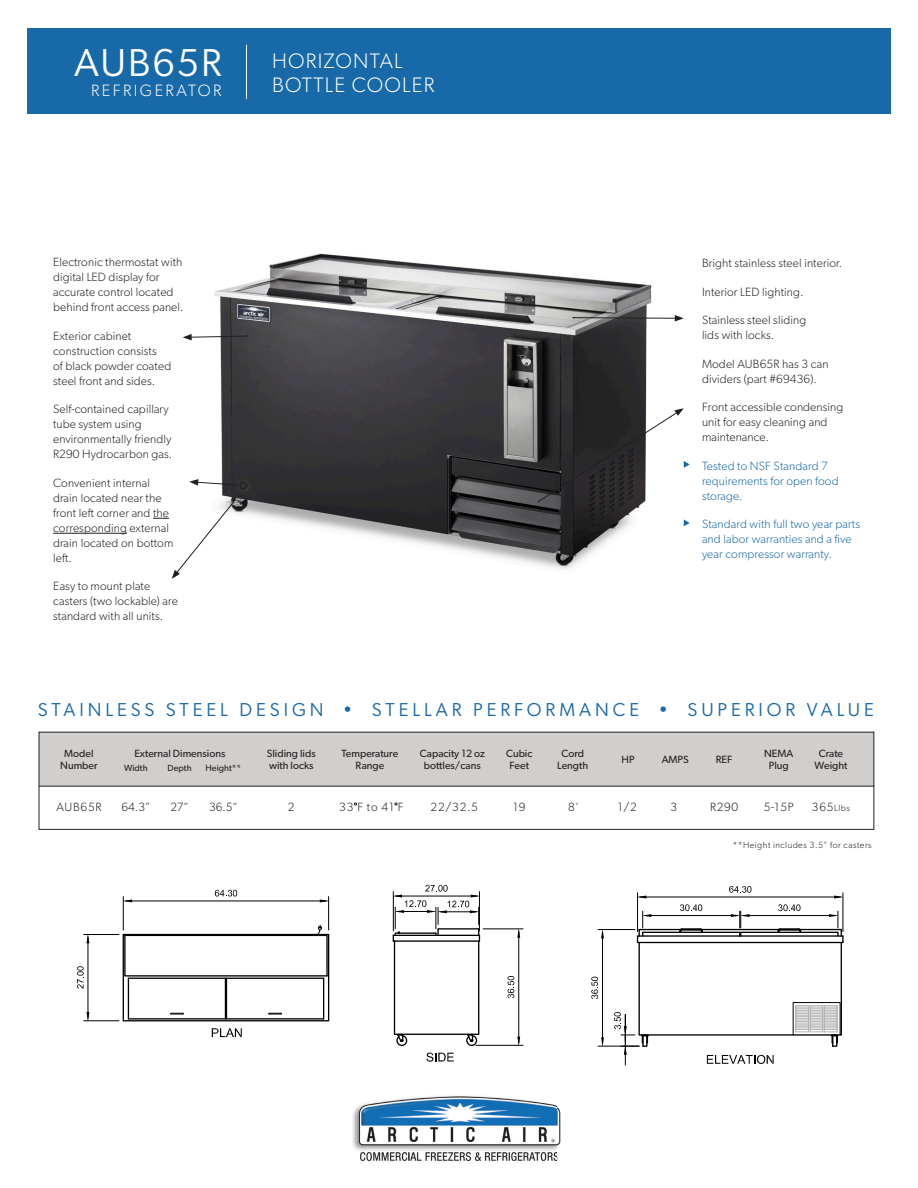
<style>
.page{position:relative;width:918px;height:1188px;background:#fff}
.page>*{position:absolute;margin:0;border:0;box-sizing:border-box;transform-origin:0 0}
.t1{font:39px "Gibson";letter-spacing:.05em;color:#fff}
.t2{font:300 21px "Gibson";letter-spacing:.06em;color:#fff}
.t3{font:18.75px "Gibson";letter-spacing:.21em;color:#1769a8}
.t4{font:300 16.5px "Gibson";letter-spacing:.15em;color:#fff}
.t5{font:300 12px/15px "Gibson";letter-spacing:.01em;color:#231f20}
.t6{font:300 12px/15px "Gibson";letter-spacing:.01em;color:#1769a8}
.t7{font:10.5px/12px "Gibson";color:#231f20}
.t8{font:300 9px "Gibson";letter-spacing:.05em;color:#231f20}
.t9{font:9px "Gibson";color:#231f20}
.s1{font-size:12px}
</style>
<div class="page">
<div style="left:27px;top:28px;width:864px;height:86px;background:#1769a8"></div>
<img style="left:353px;top:1096px;width:208px;height:65px">
<img style="left:214px;top:253px;width:471px;height:316px">
<hr style="left:53px;top:533px;width:74px;height:1px;background:#231f20">
<hr style="left:246px;top:45px;width:1px;height:54px;background:#fff">
<div style="left:39px;top:732px;width:835px;height:54px;background:#d0cfcd"></div>
<div style="left:39px;top:732px;width:835px;height:98px;border:1px solid #231f20"></div>
<hr style="left:39px;top:786px;width:835px;height:1px;background:#231f20">
<svg style="left:684px;top:520px;width:6px;height:6px"></svg>
<svg style="left:212px;top:1028px;width:30px;height:9px"></svg>
<svg style="left:122px;top:925px;width:208px;height:97px"></svg>
<hr style="left:328px;top:897px;width:1px;height:33px;background:#000">
<hr style="left:123px;top:897px;width:1px;height:33px;background:#000">
<hr style="left:128px;top:901px;width:196px;height:1px;background:#000">
<svg style="left:215px;top:890px;width:22px;height:7px"></svg>
<hr style="left:84px;top:1020px;width:35px;height:1px;background:#000">
<hr style="left:84px;top:934px;width:35px;height:1px;background:#000">
<hr style="left:88px;top:939px;width:1px;height:77px;background:#000">
<svg style="left:77px;top:966px;width:7px;height:23px"></svg>
<svg style="left:320px;top:899px;width:9px;height:3px"></svg>
<svg style="left:123px;top:899px;width:9px;height:3px"></svg>
<svg style="left:86px;top:935px;width:3px;height:8px"></svg>
<svg style="left:86px;top:1012px;width:3px;height:9px"></svg>
<svg style="left:426px;top:1053px;width:28px;height:9px"></svg>
<hr style="left:483px;top:928px;width:40px;height:1px;background:#000">
<hr style="left:476px;top:1045px;width:47px;height:1px;background:#000">
<hr style="left:518px;top:933px;width:1px;height:108px;background:#000">
<svg style="left:508px;top:976px;width:6px;height:22px"></svg>
<svg style="left:392px;top:885px;width:89px;height:161px"></svg>
<svg style="left:517px;top:929px;width:3px;height:9px"></svg>
<svg style="left:517px;top:1037px;width:3px;height:8px"></svg>
<svg style="left:707px;top:1055px;width:67px;height:9px"></svg>
<div style="left:793px;top:1002px;width:48px;height:33px;border:1px solid #000"></div>
<div style="left:639px;top:942px;width:203px;height:94px;border:1px solid #000"></div>
<svg style="left:795px;top:1005px;width:44px;height:42px"></svg>
<hr style="left:598px;top:929px;width:37px;height:1px;background:#000">
<hr style="left:598px;top:1046px;width:41px;height:1px;background:#000">
<hr style="left:602px;top:934px;width:1px;height:108px;background:#000">
<svg style="left:591px;top:977px;width:7px;height:22px"></svg>
<hr style="left:637px;top:893px;width:1px;height:39px;background:#000">
<hr style="left:842px;top:893px;width:1px;height:39px;background:#000">
<hr style="left:642px;top:897px;width:197px;height:1px;background:#000">
<svg style="left:729px;top:886px;width:23px;height:7px"></svg>
<svg style="left:638px;top:896px;width:8px;height:2px"></svg>
<svg style="left:834px;top:896px;width:9px;height:2px"></svg>
<svg style="left:636px;top:904px;width:208px;height:40px"></svg>
<svg style="left:601px;top:930px;width:3px;height:8px"></svg>
<svg style="left:601px;top:1037px;width:3px;height:9px"></svg>
<svg style="left:614px;top:1012px;width:35px;height:43px"></svg>
<hr style="left:625px;top:1015px;width:1px;height:50px;background:#000">
<svg style="left:183px;top:334px;width:66px;height:6px"></svg>
<svg style="left:572px;top:315px;width:112px;height:7px"></svg>
<svg style="left:537px;top:408px;width:153px;height:94px"></svg>
<div style="left:233px;top:475px;width:20px;height:20px;background:#2f2e31"></div>
<svg style="left:189px;top:479px;width:58px;height:9px"></svg>
<svg style="left:153px;top:501px;width:81px;height:78px"></svg>
<p class="t1" style="left:74px;top:39px;width:149px">AUB65R</p>
<p class="t4" style="left:91px;top:80px;width:132px">REFRIGERATOR</p>
<p class="t2" style="left:272px;top:48px;width:132px">HORIZONTAL</p>
<p class="t2" style="left:272px;top:72px;width:164px">BOTTLE COOLER</p>
<p class="t5" style="left:53px;top:254px;width:132px">Electronic thermostat with digital LED display for accurate control located behind front access panel.</p>
<p class="t5" style="left:53px;top:328px;width:120px">Exterior cabinet construction consists<br>of black powder coated steel front and sides.</p>
<p class="t5" style="left:53px;top:401px;width:121px">Self-contained capillary tube system using environmentally friendly<br>R290 Hydrocarbon gas.</p>
<p class="t5" style="left:53px;top:475px;width:122px">Convenient internal drain located near the front left corner and the corresponding external drain located on bottom left.</p>
<p class="t5" style="left:53px;top:578px;width:126px">Easy to mount plate casters (two lockable) are standard with all units.</p>
<p class="t5" style="left:702px;top:255px;width:142px">Bright stainless steel interior.</p>
<p class="t5" style="left:702px;top:284px;width:103px">Interior LED lighting.</p>
<p class="t5" style="left:702px;top:312px;width:106px">Stainless steel sliding lids with locks.</p>
<p class="t5" style="left:702px;top:356px;width:128px">Model AUB65R has 3 can dividers (part #69436).</p>
<p class="t5" style="left:702px;top:399px;width:143px">Front accessible condensing unit for easy cleaning and maintenance.</p>
<p class="t6" style="left:702px;top:458px;width:138px">Tested to NSF Standard 7 requirements for open food storage.</p>
<p class="t6" style="left:702px;top:516px;width:160px">Standard with full two year parts and labor warranties and a five year compressor warranty.</p>
<p class="t3" style="left:38px;top:698px;width:838px">STAINLESS STEEL DESIGN • STELLAR PERFORMANCE • SUPERIOR VALUE</p>
<p class="t7" style="left:64px;top:748px;width:31px">Model</p>
<p class="t7" style="left:60px;top:760px;width:39px">Number</p>
<p class="t5" style="left:56px;top:800px;width:46px">AUB65R</p>
<p class="t5" style="left:288px;top:800px;width:8px">2</p>
<p class="t5" style="left:339px;top:800px;width:66px">33 F to 41 F</p>
<p class="t5" style="left:431px;top:800px;width:49px">22/32.5</p>
<p class="t5" style="left:513px;top:800px;width:14px">19</p>
<p class="t5" style="left:568px;top:800px;width:12px">8’</p>
<p class="t5" style="left:618px;top:800px;width:21px">1/2</p>
<p class="t5" style="left:671px;top:800px;width:8px">3</p>
<p class="t5" style="left:710px;top:800px;width:30px">R290</p>
<p class="t5" style="left:764px;top:800px;width:32px">5-15P</p>
<p class="t8" style="left:812px;top:803px;width:40px"><span class="s1">365</span>Llbs</p>
<p class="t7" style="left:267px;top:748px;width:50px">Sliding lids with locks</p>
<p class="t7" style="left:506px;top:748px;width:28px">Cubic</p>
<p class="t7" style="left:420px;top:748px;width:67px;text-align:center">Capacity 12 oz bottles/cans</p>
<p class="t7" style="left:561px;top:748px;width:24px">Cord</p>
<p class="t7" style="left:819px;top:748px;width:26px">Crate</p>
<p class="t7" style="left:815px;top:760px;width:34px">Weight</p>
<p class="t7" style="left:764px;top:748px;width:31px">NEMA</p>
<p class="t7" style="left:769px;top:760px;width:21px">Plug</p>
<p class="t7" style="left:342px;top:748px;width:58px">Temperature</p>
<p class="t7" style="left:356px;top:760px;width:30px">Range</p>
<p class="t7" style="left:134px;top:748px;width:92px">External Dimensions</p>
<p class="t9" style="left:124px;top:763px;width:25px">Width</p>
<p class="t9" style="left:168px;top:763px;width:26px">Depth</p>
<p class="t9" style="left:205px;top:763px;width:37px">Height**</p>
<p class="t5" style="left:121px;top:800px;width:30px">64.3”</p>
<p class="t5" style="left:170px;top:800px;width:20px">27”</p>
<p class="t5" style="left:209px;top:800px;width:30px">36.5”</p>
<p class="t7" style="left:622px;top:754px;width:15px">HP</p>
<p class="t7" style="left:662px;top:754px;width:28px">AMPS</p>
<p class="t7" style="left:716px;top:754px;width:18px">REF</p>
<p class="t7" style="left:510px;top:760px;width:21px">Feet</p>
<p class="t7" style="left:557px;top:760px;width:32px">Length</p>
<p class="t8" style="left:733px;top:840px;width:140px">**Height includes 3.5” for casters</p>
</div>
